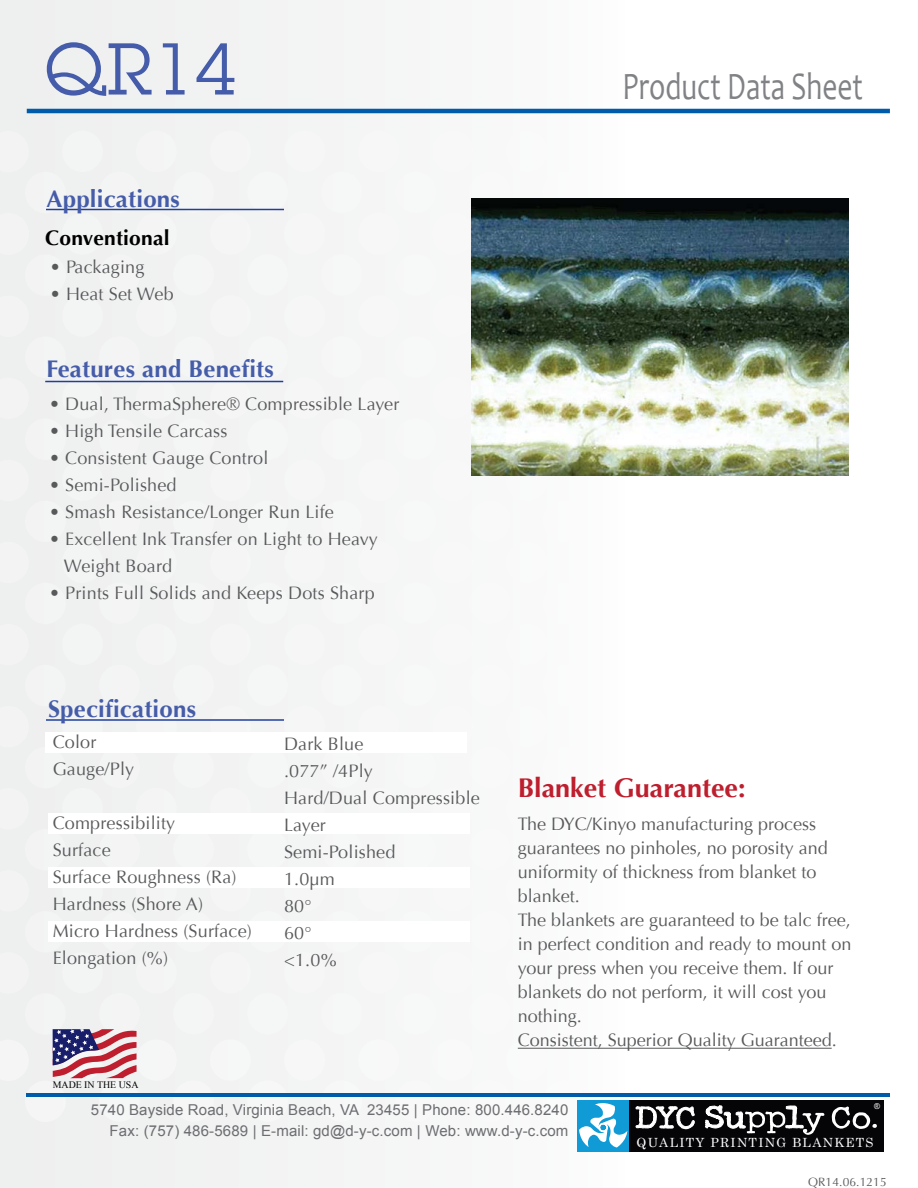
<style>
.page{position:relative;width:918px;height:1188px;background:#f7f7f7}
.page>*{position:absolute;margin:0;border:0;box-sizing:border-box;transform-origin:0 0}
.t1{font:72px "Lubalin Graph";color:#445ca9}
.t2{font:39px "Candara";color:#808285;scale:.75 1}
.t3{font:700 27px "Optima";color:#be1e2d}
.t4{font:700 24px "Optima";letter-spacing:.01em;color:#455ca9}
.t5{font:700 21px "Optima";letter-spacing:.01em;color:#000}
.t6{font:18px/27px "Optima";letter-spacing:.01em;color:#58595b}
.t7{font:15px/21px "Arial";letter-spacing:.01em;color:#6d6e71;text-align:right}
.t8{font:12.6px "Century";letter-spacing:.1em;color:#fff}
.t9{font:12px "Optima";letter-spacing:.01em;color:#58595b}
.t10{font:9.9px "Times New Roman";color:#000}
.t11{font:8.1px "Arial";color:#fff}
</style>
<div class="page">
<hr style="left:27px;top:1093px;width:863px;height:3px;background:#005baa">
<hr style="left:518px;top:1048px;width:314px;height:1px;background:#58595b">
<hr style="left:27px;top:109px;width:863px;height:4px;background:#005baa">
<div style="left:578px;top:1100px;width:305px;height:52px;background:#050508"></div>
<div style="left:578px;top:1100px;width:51px;height:52px;background:#109ad6"></div>
<svg style="left:635px;top:1106px;width:60px;height:24px"></svg>
<svg style="left:705px;top:1105px;width:119px;height:30px"></svg>
<svg style="left:832px;top:1107px;width:45px;height:22px"></svg>
<svg style="left:579px;top:1103px;width:48px;height:44px"></svg>
<div style="left:45px;top:732px;width:421px;height:21px;background:#fff"></div>
<div style="left:48px;top:813px;width:422px;height:21px;background:#fff"></div>
<div style="left:48px;top:867px;width:422px;height:21px;background:#fff"></div>
<div style="left:48px;top:921px;width:422px;height:21px;background:#fff"></div>
<hr style="left:46px;top:209px;width:238px;height:1px;background:#21409a">
<hr style="left:45px;top:381px;width:238px;height:1px;background:#21409a">
<hr style="left:46px;top:719px;width:238px;height:2px;background:#21409a">
<svg style="left:53px;top:1029px;width:84px;height:49px"></svg>
<img style="left:471px;top:199px;width:377px;height:277px">
<h1 class="t1" style="left:45px;top:23px;width:193px">QR14</h1>
<h3 class="t4" style="left:47px;top:185px;width:135px">Applications</h3>
<p class="t5" style="left:45px;top:225px;width:126px">Conventional</p>
<p class="t6" style="left:50px;top:254px;width:96px">• Packaging</p>
<p class="t6" style="left:50px;top:281px;width:125px">• Heat Set Web</p>
<h3 class="t4" style="left:47px;top:354px;width:229px">Features and Benefits</h3>
<p class="t6" style="left:49px;top:390px;width:352px">• Dual, ThermaSphere® Compressible Layer</p>
<p class="t6" style="left:49px;top:417px;width:180px">• High Tensile Carcass</p>
<p class="t6" style="left:49px;top:444px;width:221px">• Consistent Gauge Control</p>
<p class="t6" style="left:49px;top:471px;width:129px">• Semi-Polished</p>
<p class="t6" style="left:49px;top:498px;width:286px">• Smash Resistance/Longer Run Life</p>
<p class="t6" style="left:64px;top:525px;width:316px;text-indent:-15px">• Excellent Ink Transfer on Light to Heavy<br>Weight Board</p>
<p class="t6" style="left:49px;top:579px;width:327px">• Prints Full Solids and Keeps Dots Sharp</p>
<h3 class="t4" style="left:48px;top:694px;width:150px">Specifications</h3>
<p class="t6" style="left:53px;top:729px;width:83px">Color<br>Gauge/Ply</p>
<p class="t6" style="left:53px;top:810px;width:201px">Compressibility<br>Surface<br>Surface Roughness (Ra)<br>Hardness (Shore A)<br>Micro Hardness (Surface)<br>Elongation (%)</p>
<p class="t6" style="left:284px;top:730px;width:197px">Dark Blue<br>.077” /4Ply<br>Hard/Dual Compressible<br>Layer<br>Semi-Polished<br>1.0µm<br>80°<br>60°<br>&lt;1.0%</p>
<p class="t10" style="left:53px;top:1078px;width:87px">MADE IN THE USA</p>
<h2 class="t2" style="left:622px;top:63px;width:322px">Product Data Sheet</h2>
<h3 class="t3" style="left:518px;top:772px;width:229px">Blanket Guarantee:</h3>
<p class="t6" style="left:518px;top:813px;width:335px;line-height:24px">The DYC/Kinyo manufacturing process guarantees no pinholes, no porosity and uniformity of thickness from blanket to blanket.<br>The blankets are guaranteed to be talc free, in perfect condition and ready to mount on your press when you receive them. If our blankets do not perform, it will cost you nothing.<br>Consistent, Superior Quality Guaranteed.</p>
<p class="t7" style="left:91px;top:1100px;width:479px">5740 Bayside Road, Virginia Beach, VA 23455 | Phone: 800.446.8240<br>Fax: (757) 486-5689 | E-mail: gd@d-y-c.com | Web: www.d-y-c.com</p>
<p class="t11" style="left:874px;top:1101px;width:7px">®</p>
<p class="t8" style="left:637px;top:1132px;width:239px">QUALITY PRINTING BLANKETS</p>
<p class="t9" style="left:808px;top:1175px;width:80px">QR14.06.1215</p>
</div>
